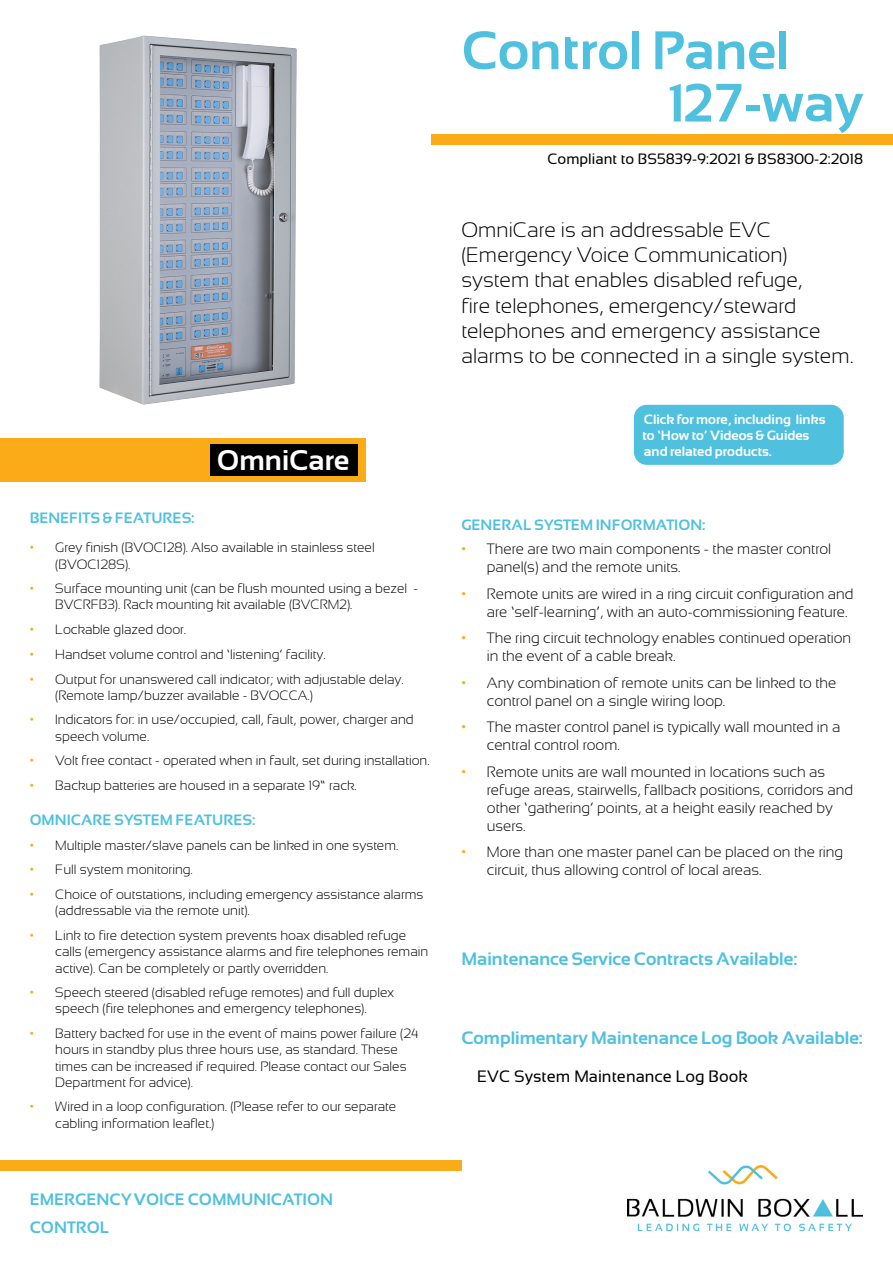
<style>
.page{position:relative;width:893px;height:1263px;background:#fff}
.page>*{position:absolute;margin:0;border:0;box-sizing:border-box;transform-origin:0 0}
.t1{font:700 54px "Sansation";color:#4fc0de}
.t2{font:700 28.5px "Sansation";color:#fff}
.t3{font:300 21px/25.2px "Sansation";color:#000}
.t4{font:700 18px "Sansation";color:#4fc0de}
.t5{font:700 16.5px/28.3px "Sansation";color:#4fc0de}
.t6{font:16.5px "Sansation";color:#000}
.t7{font:300 15px/18px "Sansation";color:#000}
.t8{font:700 15px "Sansation";color:#4fc0de}
.t9{font:15px "Sansation";color:#000}
.t10{font:300 13.5px/16.2px "Sansation";color:#000}
.t11{font:700 13.5px/16.2px "Sansation";color:#fff}
.s1{color:#fbab18}
</style>
<div class="page">
<img style="left:627px;top:1165px;width:235px;height:65px">
<div style="left:0;top:1160px;width:461px;height:11px;background:#fbab18"></div>
<div style="left:0;top:438px;width:366px;height:44px;background:#fbab18"></div>
<div style="left:211px;top:444px;width:147px;height:32px;background:#000"></div>
<div style="left:432px;top:135px;width:461px;height:10px;background:#fbab18"></div>
<div style="left:634px;top:405px;width:210px;height:60px;background:#4fc0de;border-radius:13px"></div>
<img style="left:99px;top:35px;width:198px;height:370px">
<h2 class="t2" style="left:217px;top:444px;width:134px">OmniCare</h2>
<p class="t8" style="left:30px;top:510px;width:166px">BENEFITS &amp; FEATURES:</p>
<p class="t10" style="left:55px;top:540px;width:321px;text-indent:-26px"><span class="s1">•</span> Grey finish (BVOC128). Also available in stainless steel (BVOC128S).</p>
<p class="t10" style="left:55px;top:580px;width:364px;text-indent:-26px"><span class="s1">•</span> Surface mounting unit (can be flush mounted using a bezel -<br>BVCRFB3). Rack mounting kit available (BVCRM2).</p>
<p class="t10" style="left:30px;top:621px;width:158px"><span class="s1">•</span> Lockable glazed door.</p>
<p class="t10" style="left:30px;top:646px;width:297px"><span class="s1">•</span> Handset volume control and ‘listening’ facility.</p>
<p class="t10" style="left:55px;top:671px;width:350px;text-indent:-26px"><span class="s1">•</span> Output for unanswered call indicator; with adjustable delay. (Remote lamp/buzzer available - BVOCCA.)</p>
<p class="t10" style="left:55px;top:712px;width:360px;text-indent:-26px"><span class="s1">•</span> Indicators for: in use/occupied, call, fault, power, charger and speech volume.</p>
<p class="t10" style="left:30px;top:753px;width:401px"><span class="s1">•</span> Volt free contact - operated when in fault, set during installation.</p>
<p class="t10" style="left:30px;top:777px;width:328px"><span class="s1">•</span> Backup batteries are housed in a separate 19” rack.</p>
<p class="t8" style="left:30px;top:811px;width:227px">OMNICARE SYSTEM FEATURES:</p>
<p class="t10" style="left:30px;top:837px;width:370px"><span class="s1">•</span> Multiple master/slave panels can be linked in one system.</p>
<p class="t10" style="left:30px;top:862px;width:165px"><span class="s1">•</span> Full system monitoring.</p>
<p class="t10" style="left:55px;top:886px;width:370px;text-indent:-26px"><span class="s1">•</span> Choice of outstations, including emergency assistance alarms (addressable via the remote unit).</p>
<p class="t10" style="left:55px;top:927px;width:374px;text-indent:-26px"><span class="s1">•</span> Link to fire detection system prevents hoax disabled refuge calls (emergency assistance alarms and fire telephones remain active). Can be completely or partly overridden.</p>
<p class="t10" style="left:30px;top:984px;width:366px;text-align:center"><span class="s1">•</span> Speech steered (disabled refuge remotes) and full duplex speech (fire telephones and emergency telephones).</p>
<p class="t10" style="left:55px;top:1025px;width:365px;text-indent:-26px"><span class="s1">•</span> Battery backed for use in the event of mains power failure (24 hours in standby plus three hours use, as standard. These times can be increased if required. Please contact our Sales Department for advice).</p>
<p class="t10" style="left:55px;top:1099px;width:342px;text-indent:-26px"><span class="s1">•</span> Wired in a loop configuration. (Please refer to our separate cabling information leaflet.)</p>
<p class="t5" style="left:30px;top:1185px;width:305px">EMERGENCY VOICE COMMUNICATION<br>CONTROL</p>
<h1 class="t1" style="left:461px;top:20px;width:330px">Control Panel</h1>
<h1 class="t1" style="left:667px;top:73px;width:198px">127-way</h1>
<p class="t9" style="left:547px;top:151px;width:317px">Compliant to BS5839-9:2021 &amp; BS8300-2:2018</p>
<h3 class="t3" style="left:461px;top:217px;width:394px">OmniCare is an addressable EVC (Emergency Voice Communication) system that enables disabled refuge,<br>fire telephones, emergency/steward telephones and emergency assistance alarms to be connected in a single system.</h3>
<p class="t11" style="left:642px;top:411px;width:185px">Click for more, including links to ‘How to’ Videos &amp; Guides and related products.</p>
<p class="t8" style="left:461px;top:516px;width:246px">GENERAL SYSTEM INFORMATION:</p>
<p class="t7" style="left:487px;top:540px;width:346px;text-indent:-26px"><span class="s1">•</span> There are two main components - the master control panel(s) and the remote units.</p>
<p class="t7" style="left:487px;top:584px;width:368px;text-indent:-26px"><span class="s1">•</span> Remote units are wired in a ring circuit configuration and are ‘self-learning’, with an auto-commissioning feature.</p>
<p class="t7" style="left:487px;top:629px;width:366px;text-indent:-26px"><span class="s1">•</span> The ring circuit technology enables continued operation in the event of a cable break.</p>
<p class="t7" style="left:487px;top:673px;width:351px;text-indent:-26px"><span class="s1">•</span> Any combination of remote units can be linked to the control panel on a single wiring loop.</p>
<p class="t7" style="left:487px;top:718px;width:355px;text-indent:-26px"><span class="s1">•</span> The master control panel is typically wall mounted in a central control room.</p>
<p class="t7" style="left:487px;top:762px;width:368px;text-indent:-26px"><span class="s1">•</span> Remote units are wall mounted in locations such as refuge areas, stairwells, fallback positions, corridors and other ‘gathering’ points, at a height easily reached by users.</p>
<p class="t7" style="left:487px;top:843px;width:358px;text-indent:-26px"><span class="s1">•</span> More than one master panel can be placed on the ring circuit, thus allowing control of local areas.</p>
<h3 class="t4" style="left:461px;top:949px;width:338px">Maintenance Service Contracts Available:</h3>
<h3 class="t4" style="left:461px;top:1028px;width:403px">Complimentary Maintenance Log Book Available:</h3>
<p class="t6" style="left:477px;top:1067px;width:272px">EVC System Maintenance Log Book</p>
</div>
